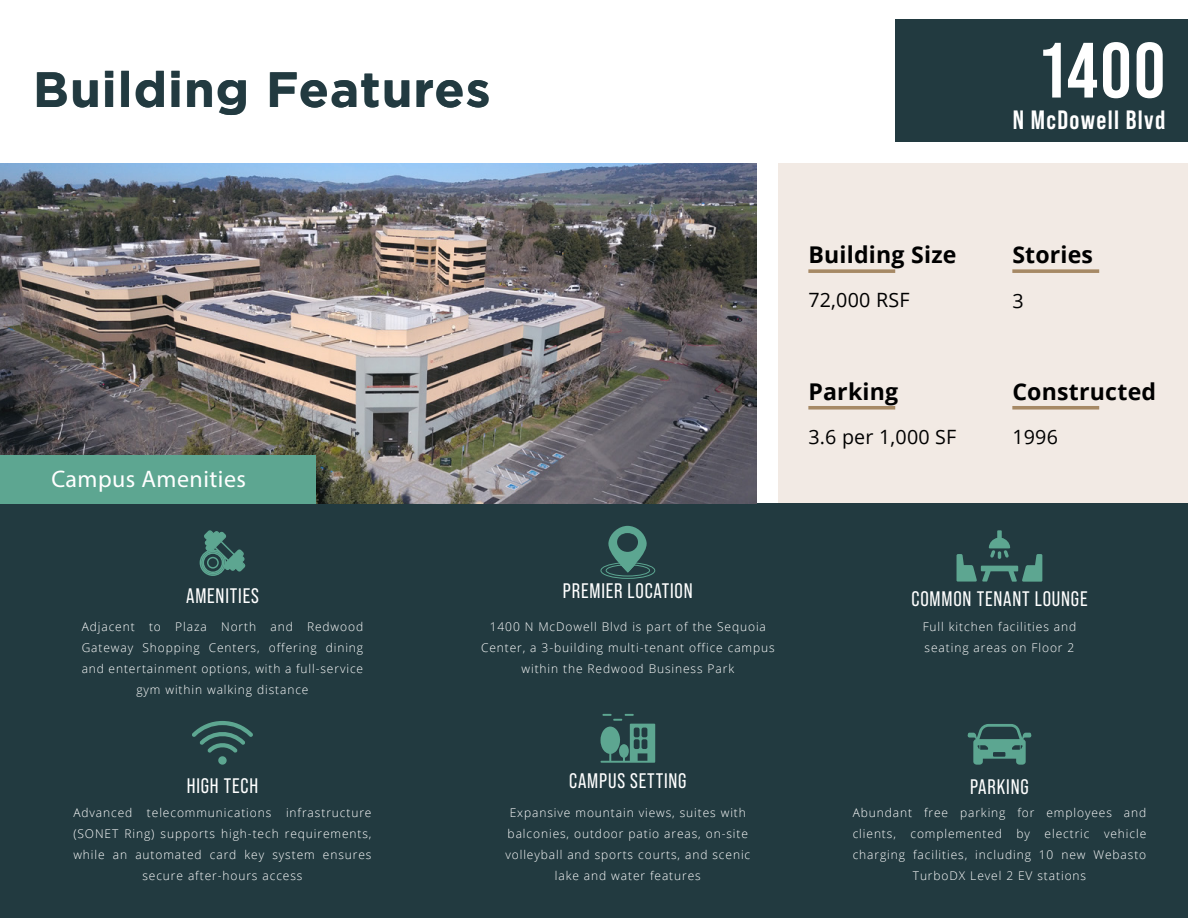
<style>
.page{position:relative;width:1188px;height:918px;background:#fff}
.page>*{position:absolute;margin:0;border:0;box-sizing:border-box;transform-origin:0 0}
.t1{font:700 78.15px "Bebas Neue Pro";color:#fff}
.t2{font:700 49.5px "Gotham";letter-spacing:.02em;color:#223a40}
.t3{font:700 26.55px "Bebas Neue Pro";letter-spacing:.05em;color:#fff}
.t4{font:24px "Myriad Pro";letter-spacing:.02em;color:#fff}
.t5{font:700 23.1px "Open Sans";letter-spacing:.01em;color:#000}
.t6{font:21px "Bebas Neue Pro";letter-spacing:.04em;color:#fff}
.t7{font:19.65px "Open Sans";letter-spacing:.01em;color:#000}
.t8{font:300 12px/21px "Open Sans";letter-spacing:.075em;color:#fff;text-align:center}
</style>
<div class="page">
<div style="left:0;top:503px;width:1188px;height:415px;background:#223a40"></div>
<img style="left:0;top:163px;width:757px;height:340px">
<div style="left:0;top:455px;width:315px;height:48px;background:#5da691"></div>
<div style="left:778px;top:164px;width:410px;height:339px;background:#f2eae4"></div>
<svg style="left:808px;top:269px;width:87px;height:4px"></svg>
<svg style="left:1012px;top:269px;width:87px;height:4px"></svg>
<svg style="left:808px;top:406px;width:87px;height:4px"></svg>
<svg style="left:1012px;top:406px;width:87px;height:4px"></svg>
<div style="left:895px;top:19px;width:293px;height:123px;background:#223a40"></div>
<svg style="left:957px;top:530px;width:85px;height:52px"></svg>
<svg style="left:600px;top:526px;width:55px;height:53px"></svg>
<svg style="left:200px;top:530px;width:45px;height:46px"></svg>
<svg style="left:192px;top:721px;width:61px;height:32px"></svg>
<div style="left:218px;top:756px;width:9px;height:9px;background:#5da691;border-radius:50%"></div>
<svg style="left:968px;top:724px;width:63px;height:41px"></svg>
<svg style="left:600px;top:714px;width:55px;height:49px"></svg>
<h2 class="t2" style="left:33px;top:56px;width:459px">Building Features</h2>
<h1 class="t1" style="left:1042px;top:26px;width:125px">1400</h1>
<h3 class="t3" style="left:1013px;top:105px;width:154px">N McDowell Blvd</h3>
<h3 class="t4" style="left:51px;top:464px;width:196px">Campus Amenities</h3>
<h3 class="t5" style="left:808px;top:239px;width:150px">Building Size</h3>
<h3 class="t5" style="left:1012px;top:239px;width:82px">Stories</h3>
<h3 class="t7" style="left:1012px;top:287px;width:13px">3</h3>
<h3 class="t7" style="left:808px;top:286px;width:103px">72,000 RSF</h3>
<h3 class="t5" style="left:808px;top:375px;width:91px">Parking</h3>
<h3 class="t7" style="left:808px;top:424px;width:150px">3.6 per 1,000 SF</h3>
<h3 class="t5" style="left:1012px;top:375px;width:145px">Constructed</h3>
<h3 class="t7" style="left:1012px;top:424px;width:47px">1996</h3>
<h3 class="t6" style="left:563px;top:579px;width:131px">PREMIER LOCATION</h3>
<h3 class="t6" style="left:186px;top:584px;width:74px">AMENITIES</h3>
<p class="t8" style="left:82px;top:616px;width:283px">Adjacent to Plaza North and Redwood Gateway Shopping Centers, offering dining and entertainment options, with a full-service gym within walking distance</p>
<p class="t8" style="left:481px;top:616px;width:295px">1400 N McDowell Blvd is part of the Sequoia<br>Center, a 3-building multi-tenant office campus within the Redwood Business Park</p>
<h3 class="t6" style="left:911px;top:587px;width:178px">COMMON TENANT LOUNGE</h3>
<p class="t8" style="left:923px;top:616px;width:155px;text-align:left">Full kitchen facilities and seating areas on Floor 2</p>
<h3 class="t6" style="left:569px;top:769px;width:119px">CAMPUS SETTING</h3>
<h3 class="t6" style="left:187px;top:774px;width:73px">HIGH TECH</h3>
<h3 class="t6" style="left:970px;top:775px;width:60px">PARKING</h3>
<p class="t8" style="left:73px;top:801px;width:300px">Advanced telecommunications infrastructure (SONET Ring) supports high-tech requirements, while an automated card key system ensures secure after-hours access</p>
<p class="t8" style="left:505px;top:801px;width:246px">Expansive mountain views, suites with balconies, outdoor patio areas, on-site volleyball and sports courts, and scenic lake and water features</p>
<p class="t8" style="left:853px;top:801px;width:295px">Abundant free parking for employees and clients, complemented by electric vehicle charging facilities, including 10 new Webasto TurboDX Level 2 EV stations</p>
</div>
